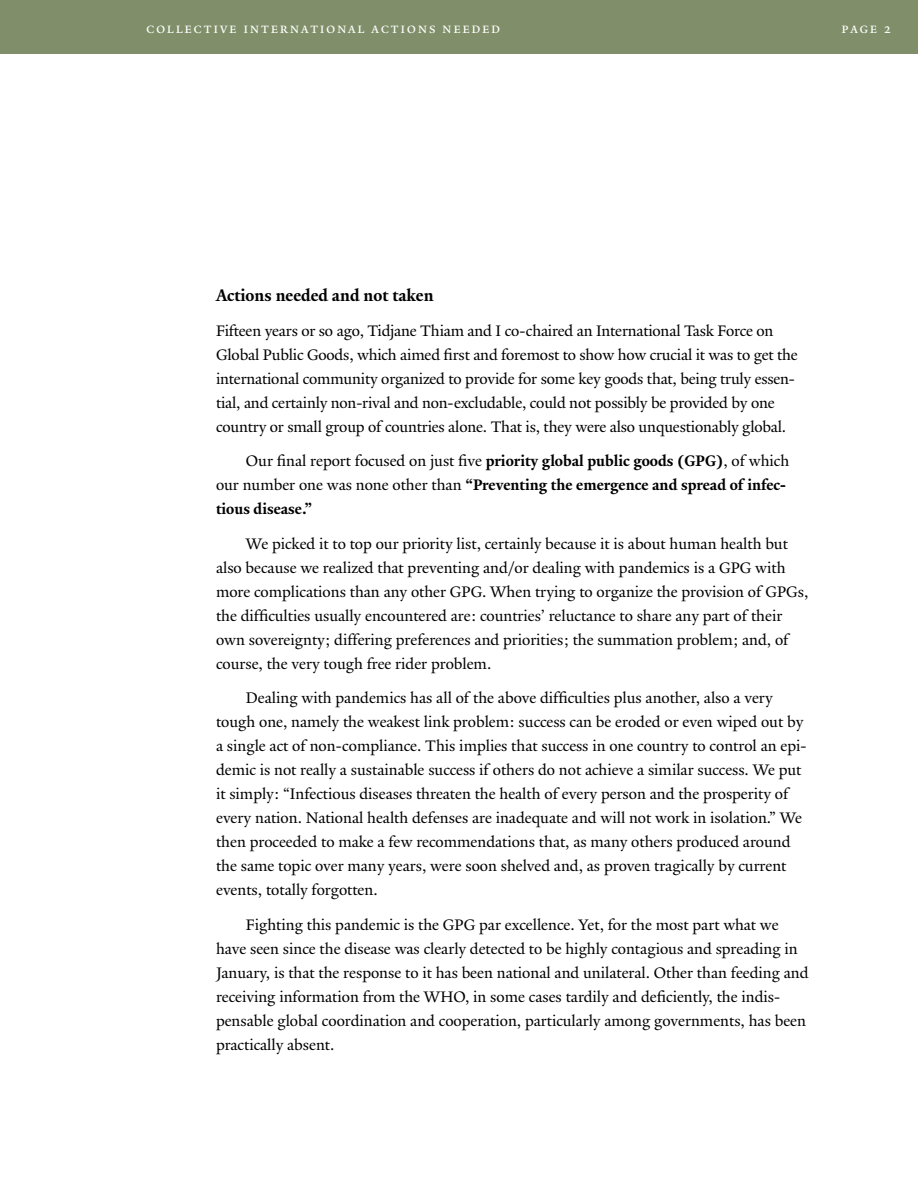
<style>
.page{position:relative;width:918px;height:1188px;background:#fff}
.page>*{position:absolute;margin:0;border:0;box-sizing:border-box;transform-origin:0 0}
.t1{font:700 18px "Yale Design";color:#000}
.t2{font:16.5px/24px "Yale Design";color:#000}
.t3{font:700 16.5px/24px "Yale Design";color:#000}
.t4{font:15px "Yale Design Small Cap";letter-spacing:.1em;color:#fff}
.s1{font-weight:400}
</style>
<div class="page">
<div style="left:0;top:0;width:918px;height:54px;background:#808f69"></div>
<p class="t4" style="left:146px;top:20px;width:356px">collective international actions needed</p>
<p class="t4" style="left:841px;top:20px;width:51px">page 2</p>
<p class="t1" style="left:216px;top:285px;width:219px">Actions needed and not taken</p>
<p class="t2" style="left:216px;top:318px;width:583px">Fifteen years or so ago, Tidjane Thiam and I co-chaired an International Task Force on Global Public Goods, which aimed first and foremost to show how crucial it was to get the international community organized to provide for some key goods that, being truly essen&shy;tial, and certainly non-rival and non-excludable, could not possibly be provided by one country or small group of countries alone. That is, they were also unquestionably global.</p>
<p class="t3" style="left:216px;top:449px;width:575px;text-indent:30px"><span class="s1">Our final report focused on just five</span> priority global public goods (GPG)<span class="s1">, of which our number one was none other than</span> “Preventing the emergence and spread of infec&shy;tious disease.”</p>
<p class="t2" style="left:216px;top:531px;width:594px;text-indent:30px">We picked it to top our priority list, certainly because it is about human health but also because we realized that preventing and/or dealing with pandemics is a GPG with more complications than any other GPG. When trying to organize the provision of GPGs, the difficulties usually encountered are: countries’ reluctance to share any part of their own sovereignty; differing preferences and priorities; the summation problem; and, of course, the very tough free rider problem.</p>
<p class="t2" style="left:216px;top:686px;width:592px;text-indent:30px">Dealing with pandemics has all of the above difficulties plus another, also a very tough one, namely the weakest link problem: success can be eroded or even wiped out by a single act of non-compliance. This implies that success in one country to control an epi&shy;demic is not really a sustainable success if others do not achieve a similar success. We put it simply: “Infectious diseases threaten the health of every person and the prosperity of every nation. National health defenses are inadequate and will not work in isolation.” We then proceeded to make a few recommendations that, as many others produced around the same topic over many years, were soon shelved and, as proven tragically by current events, totally forgotten.</p>
<p class="t2" style="left:216px;top:912px;width:594px;text-indent:30px">Fighting this pandemic is the GPG par excellence. Yet, for the most part what we have seen since the disease was clearly detected to be highly contagious and spreading in January, is that the response to it has been national and unilateral. Other than feeding and receiving information from the WHO, in some cases tardily and deficiently, the indis&shy;pensable global coordination and cooperation, particularly among governments, has been practically absent.</p>
</div>
